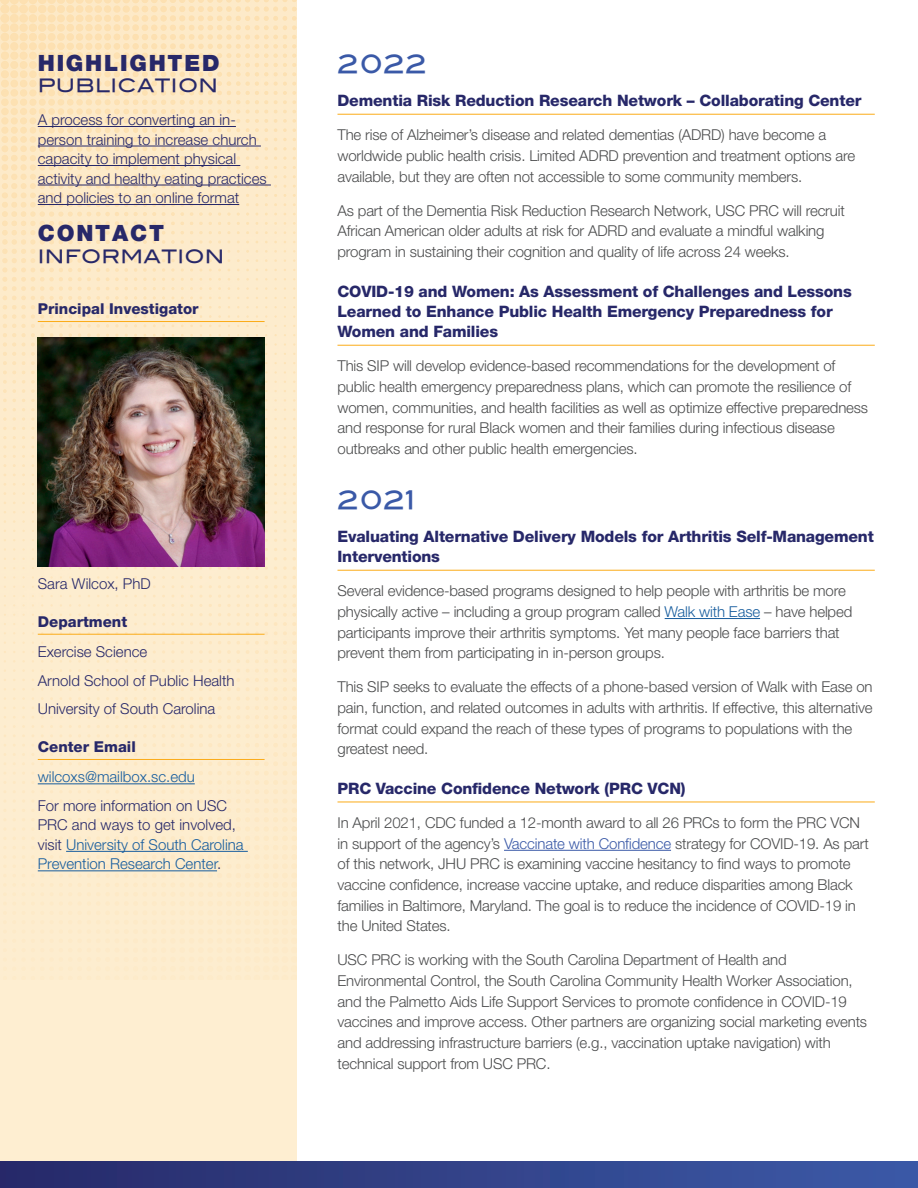
<style>
.page{position:relative;width:918px;height:1188px;background:#fff}
.page>*{position:absolute;margin:0;border:0;box-sizing:border-box;transform-origin:0 0}
.t1{font:25.5px "Blair Md ITCTT Medium";letter-spacing:.02em;color:#3a59a7}
.t2{font:900 22.5px "Helvetica Neue LT Std";letter-spacing:.08em;color:#272869}
.t3{font:18.3px "Blair Md ITCTT Medium";letter-spacing:.02em;color:#272869}
.t4{font:800 15.75px/20.2px "Helvetica Neue LT Std";letter-spacing:-.01em;color:#272869}
.t5{font:300 15px/20.7px "Helvetica Neue LT Std";letter-spacing:-.01em;color:#4b4c4d}
.t6{font:300 15px/19.5px "Helvetica Neue LT Std";color:#272869}
.t7{font:300 15px/30px "Helvetica Neue LT Std";color:#175d9e}
.t8{font:800 15px "Helvetica Neue LT Std";color:#272869}
.s1{font-weight:800;color:#272869}
.s2{color:#175d9e}
.s3{color:#3a59a7}
</style>
<div class="page">
<div style="left:0;top:0;width:297px;height:1188px;background:#feeed1"></div>
<img style="left:0;top:0;width:297px;height:885px">
<hr style="left:38px;top:126px;width:198px;height:1px;background:#272869">
<hr style="left:38px;top:146px;width:223px;height:1px;background:#272869">
<hr style="left:38px;top:165px;width:202px;height:1px;background:#272869">
<hr style="left:38px;top:185px;width:233px;height:1px;background:#272869">
<hr style="left:38px;top:204px;width:201px;height:1px;background:#272869">
<hr style="left:38px;top:321px;width:227px;height:1px;background:#fbab18">
<img style="left:38px;top:338px;width:227px;height:228px">
<hr style="left:38px;top:634px;width:227px;height:1px;background:#fbab18">
<hr style="left:38px;top:759px;width:227px;height:1px;background:#fbab18">
<hr style="left:38px;top:783px;width:157px;height:1px;background:#175d9e">
<hr style="left:66px;top:851px;width:182px;height:1px;background:#175d9e">
<hr style="left:38px;top:870px;width:179px;height:1px;background:#175d9e">
<div style="left:0;top:1161px;width:918px;height:27px;background:linear-gradient(to right,#272a69,#3c5aa8)"></div>
<hr style="left:338px;top:114px;width:537px;height:1px;background:#fbab18">
<hr style="left:338px;top:345px;width:537px;height:1px;background:#fbab18">
<hr style="left:338px;top:570px;width:537px;height:1px;background:#fbab18">
<hr style="left:665px;top:618px;width:95px;height:1px;background:#175d9e">
<hr style="left:338px;top:802px;width:537px;height:1px;background:#fbab18">
<hr style="left:504px;top:850px;width:167px;height:1px;background:#3a59a7">
<h2 class="t2" style="left:38px;top:49px;width:183px">HIGHLIGHTED</h2>
<h2 class="t3" style="left:38px;top:71px;width:182px">PUBLICATION</h2>
<p class="t6" style="left:38px;top:110px;width:230px">A process for converting an in&shy;person training to increase church capacity to implement physical activity and healthy eating practices and policies to an online format</p>
<h2 class="t2" style="left:38px;top:220px;width:128px">CONTACT</h2>
<h2 class="t3" style="left:38px;top:241px;width:188px">INFORMATION</h2>
<p class="t8" style="left:38px;top:300px;width:162px">Principal Investigator</p>
<p class="t6" style="left:38px;top:573px;width:114px">Sara Wilcox, PhD</p>
<p class="t8" style="left:38px;top:613px;width:91px">Department</p>
<p class="t6" style="left:38px;top:642px;width:111px">Exercise Science</p>
<p class="t6" style="left:38px;top:670px;width:198px">Arnold School of Public Health</p>
<p class="t6" style="left:38px;top:699px;width:179px">University of South Carolina</p>
<p class="t7" style="left:38px;top:732px;width:159px"><span class="s1">Center Email </span>wilcoxs@mailbox.sc.edu</p>
<p class="t6" style="left:38px;top:795px;width:207px">For more information on USC<br>PRC and ways to get involved, visit <span class="s2">University of South Carolina<br>Prevention Research Center</span>.</p>
<h2 class="t1" style="left:338px;top:43px;width:91px">2022</h2>
<h3 class="t4" style="left:338px;top:91px;width:526px">Dementia Risk Reduction Research Network – Collaborating Center</h3>
<p class="t5" style="left:338px;top:124px;width:519px">The rise of Alzheimer’s disease and related dementias (ADRD) have become a worldwide public health crisis. Limited ADRD prevention and treatment options are available, but they are often not accessible to some community members.</p>
<p class="t5" style="left:338px;top:200px;width:509px">As part of the Dementia Risk Reduction Research Network, USC PRC will recruit<br>African American older adults at risk for ADRD and evaluate a mindful walking program in sustaining their cognition and quality of life across 24 weeks.</p>
<h3 class="t4" style="left:338px;top:281px;width:516px">COVID-19 and Women: As Assessment of Challenges and Lessons<br>Learned to Enhance Public Health Emergency Preparedness for<br>Women and Families</h3>
<p class="t5" style="left:338px;top:355px;width:532px">This SIP will develop evidence-based recommendations for the development of public health emergency preparedness plans, which can promote the resilience of women, communities, and health facilities as well as optimize effective preparedness and response for rural Black women and their families during infectious disease outbreaks and other public health emergencies.</p>
<h2 class="t1" style="left:338px;top:479px;width:79px">2021</h2>
<h3 class="t4" style="left:338px;top:526px;width:538px">Evaluating Alternative Delivery Models for Arthritis Self-Management<br>Interventions</h3>
<p class="t5" style="left:338px;top:580px;width:516px">Several evidence-based programs designed to help people with arthritis be more physically active – including a group program called <span class="s2">Walk with Ease</span> – have helped participants improve their arthritis symptoms. Yet many people face barriers that prevent them from participating in in-person groups.</p>
<p class="t5" style="left:338px;top:676px;width:537px">This SIP seeks to evaluate the effects of a phone-based version of Walk with Ease on pain, function, and related outcomes in adults with arthritis. If effective, this alternative format could expand the reach of these types of programs to populations with the greatest need.</p>
<h3 class="t4" style="left:338px;top:778px;width:350px">PRC Vaccine Confidence Network (PRC VCN)</h3>
<p class="t5" style="left:338px;top:812px;width:533px">In April 2021, CDC funded a 12-month award to all 26 PRCs to form the PRC VCN in support of the agency’s <span class="s3">Vaccinate with Confidence</span> strategy for COVID-19. As part of this network, JHU PRC is examining vaccine hesitancy to find ways to promote vaccine confidence, increase vaccine uptake, and reduce disparities among Black families in Baltimore, Maryland. The goal is to reduce the incidence of COVID-19 in the United States.</p>
<p class="t5" style="left:338px;top:949px;width:531px">USC PRC is working with the South Carolina Department of Health and Environmental Control, the South Carolina Community Health Worker Association, and the Palmetto Aids Life Support Services to promote confidence in COVID-19 vaccines and improve access. Other partners are organizing social marketing events and addressing infrastructure barriers (e.g., vaccination uptake navigation) with technical support from USC PRC.</p>
</div>
